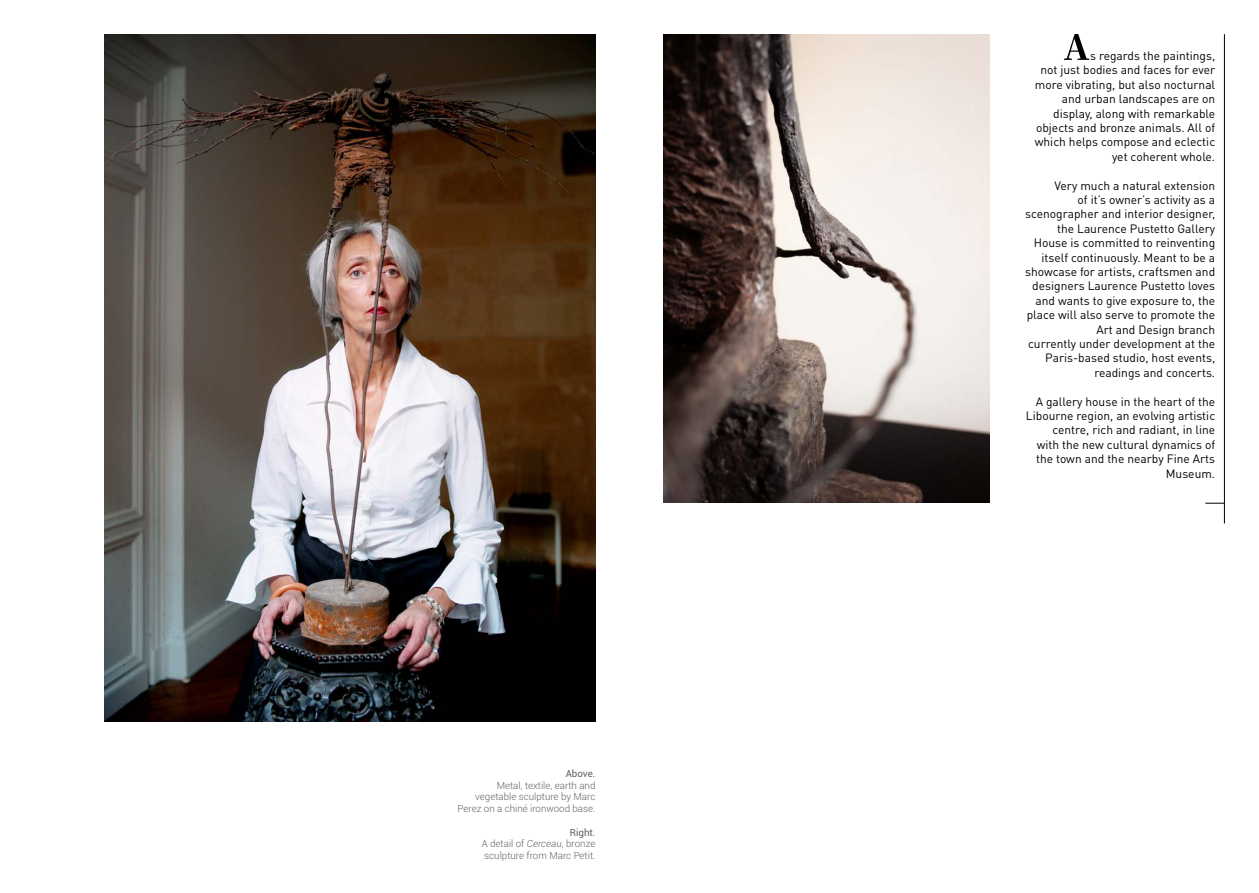
<style>
.page{position:relative;width:1259px;height:893px;background:#fff}
.page>*{position:absolute;margin:0;border:0;box-sizing:border-box;transform-origin:0 0}
.t1{font:12px/14.4px "DIN Pro";color:#000;text-align:right}
.t2{font:300 9.75px/11.7px "Roboto";color:#646363;text-align:right}
.t3{font:9.75px "Roboto";letter-spacing:-.005em;color:#646363}
.s1{font-weight:400}
.s2{font-style:italic}
</style>
<div class="page">
<img style="left:104px;top:34px;width:491px;height:688px">
<hr style="left:1224px;top:34px;width:1px;height:489px;background:#000">
<svg style="left:1205px;top:503px;width:19px;height:1px"></svg>
<svg style="left:1064px;top:34px;width:25px;height:26px"></svg>
<img style="left:663px;top:34px;width:326px;height:468px">
<p class="t3" style="left:566px;top:767px;width:31px">Above.</p>
<p class="t2" style="left:458px;top:779px;width:139px">Metal, textile, earth and vegetable sculpture by Marc<br>Perez on a chiné ironwood base.</p>
<p class="t2" style="left:482px;top:826px;width:115px;text-align:justify;text-indent:88px"><span class="s1">Right.<br></span>A detail of <span class="s2">Cerceau</span>, bronze sculpture from Marc Petit.</p>
<p class="t1" style="left:1034px;top:48px;width:182px">s regards the paintings,<br>not just bodies and faces for ever more vibrating, but also nocturnal and urban landscapes are on display, along with remarkable objects and bronze animals. All of which helps compose and eclectic yet coherent whole.</p>
<p class="t1" style="left:1025px;top:178px;width:192px">Very much a natural extension<br>of it’s owner’s activity as a scenographer and interior designer, the Laurence Pustetto Gallery<br>House is committed to reinventing itself continuously. Meant to be a showcase for artists, craftsmen and designers Laurence Pustetto loves and wants to give exposure to, the place will also serve to promote the<br>Art and Design branch<br>currently under development at the<br>Paris-based studio, host events, readings and concerts.</p>
<p class="t1" style="left:1026px;top:394px;width:191px">A gallery house in the heart of the<br>Libourne region, an evolving artistic centre, rich and radiant, in line<br>with the new cultural dynamics of the town and the nearby Fine Arts<br>Museum.</p>
</div>
